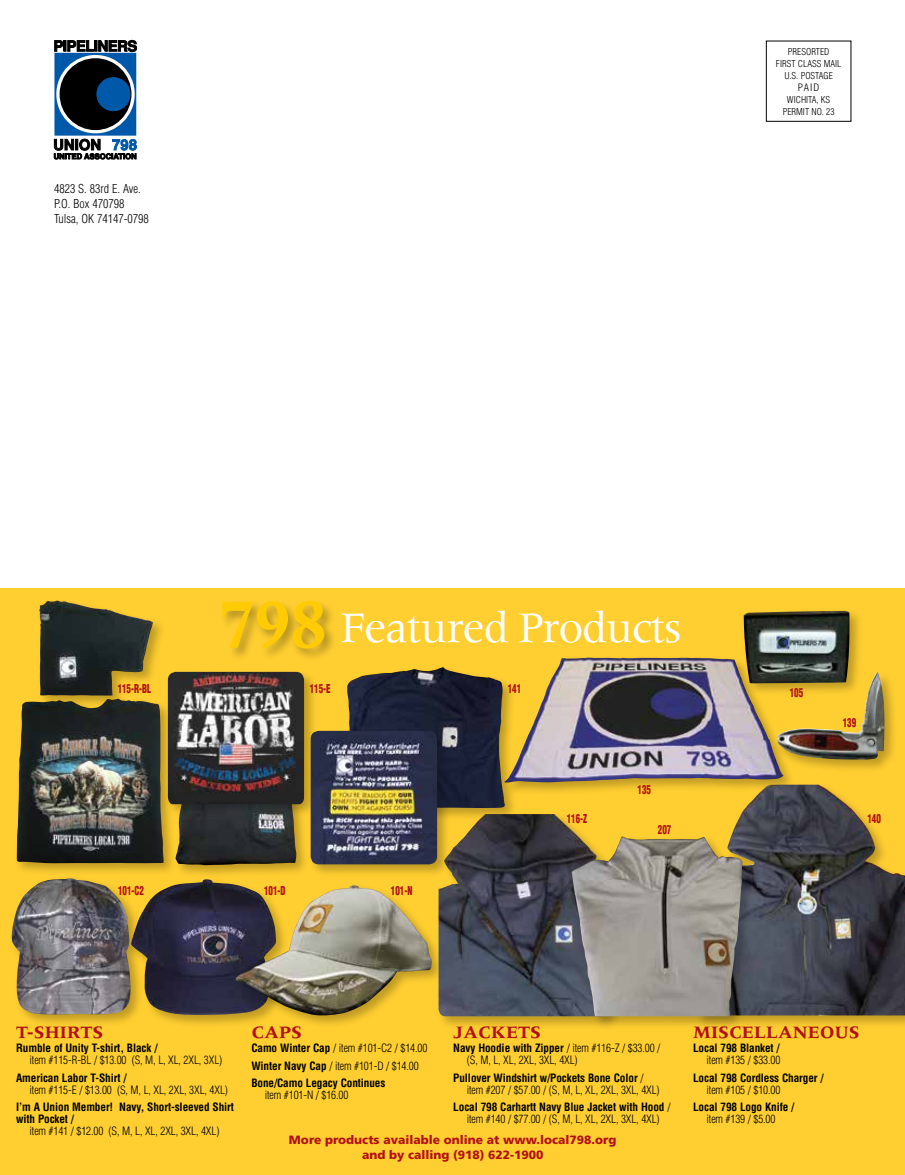
<style>
.page{position:relative;width:905px;height:1175px;background:#fff}
.page>*{position:absolute;margin:0;border:0;box-sizing:border-box;transform-origin:0 0}
.t1{font:700 72px "Meridien";color:#ffcb05;scale:.9 1}
.t2{font:45px "Meridien";letter-spacing:-.03em;color:#fff}
.t3{font:700 18px "Meridien";color:#b11116}
.t4{font:900 12px/15px "Frutiger";color:#b11116;text-align:center}
.t5{font:900 condensed 12px "Helvetica";letter-spacing:-.005em;color:#b11116;scale:.75 1}
.t6{font:300 condensed 12px/15px "Helvetica";color:#000}
.t7{font:300 condensed 11.25px/12px "Helvetica";letter-spacing:-.01em;color:#000}
.t8{font:700 condensed 11.25px/17.4px "Helvetica";letter-spacing:-.01em;color:#000}
.t9{font:300 condensed 10.05px "Helvetica";color:#000;scale:1.05 1}
.t10{font:300 condensed 9.3px/12px "Helvetica";color:#000;text-align:center}
.s1{font-weight:300}
.s2{font-weight:700}
</style>
<div class="page">
<div style="left:0;top:588px;width:904px;height:586px;background:#ffcf31"></div>
<div style="left:502px;top:655px;width:293px;height:141px;background:#000;opacity:.25"></div>
<img style="left:504px;top:657px;width:279px;height:125px">
<div style="left:766px;top:41px;width:85px;height:81px;border:1px solid #000"></div>
<svg style="left:55px;top:40px;width:82px;height:12px"></svg>
<svg style="left:54px;top:139px;width:83px;height:20px"></svg>
<div style="left:55px;top:53px;width:81px;height:82px;background:#0058a9"></div>
<svg style="left:56px;top:55px;width:79px;height:78px"></svg>
<div style="left:60px;top:58px;width:71px;height:72px;background:#000;border-radius:50%"></div>
<div style="left:97px;top:78px;width:33px;height:33px;background:#0058a9;border-radius:50%"></div>
<div style="left:97px;top:77px;width:33px;height:34px;border:1px solid #0058a9;border-radius:50%"></div>
<div style="left:220px;top:599px;width:117px;height:63px;background:#000;opacity:.3"></div>
<div style="left:741px;top:608px;width:122px;height:89px;background:#000;opacity:.25"></div>
<img style="left:743px;top:611px;width:106px;height:72px">
<div style="left:774px;top:669px;width:123px;height:104px;background:#000;opacity:.25"></div>
<img style="left:777px;top:671px;width:107px;height:88px">
<div style="left:9px;top:875px;width:135px;height:153px;background:#000;opacity:.25"></div>
<img style="left:11px;top:878px;width:118px;height:137px">
<div style="left:129px;top:876px;width:160px;height:152px;background:#000;opacity:.25"></div>
<div style="left:233px;top:882px;width:212px;height:147px;background:#000;opacity:.25"></div>
<img style="left:235px;top:885px;width:196px;height:131px">
<div style="left:435px;top:811px;width:186px;height:218px;background:#000;opacity:.25"></div>
<img style="left:438px;top:814px;width:170px;height:202px">
<div style="left:344px;top:665px;width:173px;height:156px;background:#000;opacity:.25"></div>
<img style="left:346px;top:667px;width:159px;height:141px">
<div style="left:173px;top:783px;width:136px;height:95px;background:#000;opacity:.25"></div>
<img style="left:177px;top:818px;width:119px;height:47px">
<div style="left:165px;top:669px;width:153px;height:149px;background:#000;opacity:.25"></div>
<img style="left:168px;top:672px;width:136px;height:132px">
<div style="left:14px;top:696px;width:163px;height:180px;background:#000;opacity:.25"></div>
<img style="left:17px;top:698px;width:147px;height:165px">
<div style="left:308px;top:728px;width:143px;height:150px;background:#000;opacity:.25"></div>
<img style="left:310px;top:731px;width:127px;height:133px">
<div style="left:37px;top:598px;width:129px;height:111px;background:#000;opacity:.25"></div>
<img style="left:39px;top:600px;width:114px;height:95px">
<div style="left:695px;top:782px;width:209px;height:247px;background:#000;opacity:.25"></div>
<img style="left:697px;top:784px;width:207px;height:231px">
<div style="left:569px;top:834px;width:187px;height:196px;background:#000;opacity:.25"></div>
<img style="left:571px;top:836px;width:171px;height:180px">
<p class="t6" style="left:54px;top:181px;width:96px">4823 S. 83rd E. Ave.<br>P.O. Box 470798<br>Tulsa, OK 74147-0798</p>
<p class="t10" style="left:776px;top:46px;width:67px">PRESORTED<br>FIRST CLASS MAIL<br>U.S. POSTAGE</p>
<p class="t9" style="left:797px;top:82px;width:22px">PAID</p>
<p class="t10" style="left:782px;top:94px;width:53px">WICHITA, KS<br>PERMIT NO. 23</p>
<h1 class="t1" style="left:218px;top:583px;width:122px">798</h1>
<h2 class="t2" style="left:340px;top:602px;width:342px">Featured Products</h2>
<p class="t5" style="left:118px;top:681px;width:46px">115-R-BL</p>
<p class="t5" style="left:310px;top:681px;width:29px">115-E</p>
<p class="t5" style="left:507px;top:681px;width:19px">141</p>
<p class="t5" style="left:637px;top:782px;width:19px">135</p>
<p class="t5" style="left:789px;top:685px;width:19px">105</p>
<p class="t5" style="left:842px;top:714px;width:19px">139</p>
<p class="t5" style="left:118px;top:882px;width:36px">101-C2</p>
<p class="t5" style="left:264px;top:882px;width:30px">101-D</p>
<p class="t5" style="left:391px;top:882px;width:30px">101-N</p>
<p class="t5" style="left:566px;top:811px;width:29px">116-Z</p>
<p class="t5" style="left:867px;top:811px;width:19px">140</p>
<p class="t5" style="left:658px;top:822px;width:19px">207</p>
<h3 class="t3" style="left:16px;top:1022px;width:89px">T-SHIRTS</h3>
<p class="t8" style="left:16px;top:1039px;width:143px">Rumble of Unity T-shirt, Black /</p>
<p class="t7" style="left:30px;top:1054px;width:194px">item #115-R-BL / $13.00 (S, M, L, XL, 2XL, 3XL)</p>
<p class="t8" style="left:16px;top:1068px;width:112px">American Labor T-Shirt /</p>
<p class="t7" style="left:30px;top:1083px;width:200px">item #115-E / $13.00 (S, M, L, XL, 2XL, 3XL, 4XL)</p>
<p class="t8" style="left:16px;top:1100px;width:219px;line-height:12px">I’m A Union Member! Navy, Short-sleeved Shirt with Pocket /</p>
<p class="t7" style="left:30px;top:1125px;width:191px">item #141 / $12.00 (S, M, L, XL, 2XL, 3XL, 4XL)</p>
<h3 class="t3" style="left:251px;top:1022px;width:52px">CAPS</h3>
<p class="t8" style="left:251px;top:1039px;width:177px">Camo Winter Cap <span class="s1">/ item #101-C2 / $14.00<br></span>Winter Navy Cap <span class="s1">/ item #101-D / $14.00<br></span>Bone/Camo Legacy Continues</p>
<p class="t7" style="left:265px;top:1089px;width:85px">item #101-N / $16.00</p>
<h3 class="t3" style="left:453px;top:1022px;width:89px">JACKETS</h3>
<p class="t7" style="left:467px;top:1042px;width:195px;text-indent:-14px"><span class="s2">Navy Hoodie with Zipper</span> / item #116-Z / $33.00 / (S, M, L, XL, 2XL, 3XL, 4XL)</p>
<p class="t7" style="left:467px;top:1071px;width:194px;text-indent:-14px"><span class="s2">Pullover Windshirt w/Pockets Bone Color</span> / item #207 / $57.00 / (S, M, L, XL, 2XL, 3XL, 4XL)</p>
<p class="t7" style="left:453px;top:1101px;width:219px;text-align:center"><span class="s2">Local 798 Carhartt Navy Blue Jacket with Hood</span> / item #140 / $77.00 / (S, M, L, XL, 2XL, 3XL, 4XL)</p>
<p class="t4" style="left:289px;top:1131px;width:329px">More products available online at www.local798.org and by calling (918) 622-1900</p>
<h3 class="t3" style="left:693px;top:1022px;width:168px">MISCELLANEOUS</h3>
<p class="t8" style="left:693px;top:1039px;width:88px">Local 798 Blanket /</p>
<p class="t7" style="left:706px;top:1054px;width:75px">item #135 / $33.00</p>
<p class="t8" style="left:693px;top:1068px;width:132px">Local 798 Cordless Charger /</p>
<p class="t7" style="left:706px;top:1083px;width:75px">item #105 / $10.00</p>
<p class="t8" style="left:693px;top:1098px;width:103px">Local 798 Logo Knife /</p>
<p class="t7" style="left:706px;top:1113px;width:70px">item #139 / $5.00</p>
</div>
